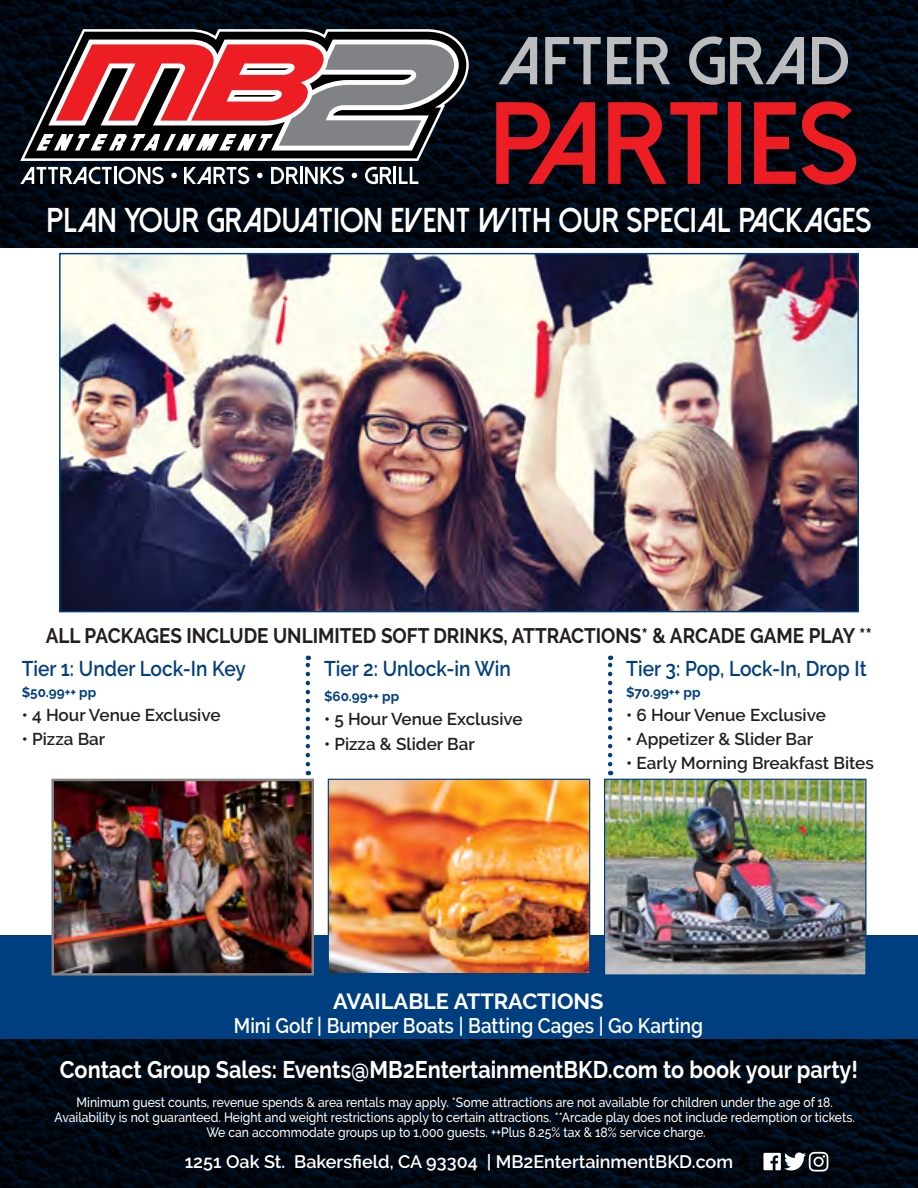
<style>
.page{position:relative;width:918px;height:1188px;background:#fff}
.page>*{position:absolute;margin:0;border:0;box-sizing:border-box;transform-origin:0 0}
.t1{font:800 116.85px "Dolce Vita";color:#ed1d24}
.t2{font:800 67.65px "Dolce Vita";color:#bbbdbf}
.t3{font:800 34.5px "Dolce Vita";color:#fff;scale:.9 1}
.t4{font:700 24px "Raleway";color:#fff;scale:.9 1}
.t5{font:700 21.9px "Raleway";color:#fff}
.t6{font:600 21.3px "Raleway";color:#003f7f;scale:.9 1}
.t7{font:700 21px "Raleway";color:#231f20;scale:.9 1}
.t8{font:600 21px "Raleway";color:#fff;scale:.9 1}
.t9{font:600 18px "Raleway";color:#fff}
.t10{font:600 17.1px "Raleway";color:#231f20}
.t11{font:500 13.5px/15px "Raleway";color:#fff;text-align:center;scale:.9 1}
.t12{font:700 13.5px "Raleway";color:#003f7f}
</style>
<div class="page">
<svg style="left:0;top:0;width:918px;height:248px;fill:#000912"></svg>
<svg style="left:0;top:1039px;width:918px;height:149px;fill:#000912"></svg>
<div style="left:0;top:936px;width:918px;height:103px;background:#003f7f"></div>
<svg style="left:763px;top:1152px;width:65px;height:20px"></svg>
<svg style="left:352px;top:173px;width:5px;height:5px"></svg>
<hr style="left:393px;top:167px;width:3px;height:17px;background:#fff">
<svg style="left:399px;top:167px;width:19px;height:17px"></svg>
<svg style="left:257px;top:173px;width:6px;height:5px"></svg>
<svg style="left:184px;top:167px;width:65px;height:17px"></svg>
<hr style="left:114px;top:167px;width:3px;height:17px;background:#fff">
<svg style="left:171px;top:173px;width:6px;height:5px"></svg>
<svg style="left:20px;top:167px;width:92px;height:17px"></svg>
<svg style="left:119px;top:167px;width:45px;height:17px"></svg>
<svg style="left:271px;top:167px;width:73px;height:17px"></svg>
<svg style="left:365px;top:167px;width:27px;height:17px"></svg>
<svg style="left:20px;top:29px;width:449px;height:132px"></svg>
<svg style="left:24px;top:32px;width:442px;height:126px;fill:#020000"></svg>
<svg style="left:48px;top:40px;width:411px;height:111px"></svg>
<svg style="left:36px;top:44px;width:419px;height:107px"></svg>
<svg style="left:608px;top:656px;width:4px;height:108px"></svg>
<svg style="left:306px;top:656px;width:4px;height:108px"></svg>
<img style="left:62px;top:256px;width:794px;height:353px">
<div style="left:59px;top:253px;width:800px;height:359px;border:2px solid #003f7f"></div>
<svg style="left:614px;top:457px;width:4px;height:4px"></svg>
<img style="left:54px;top:782px;width:257px;height:191px">
<div style="left:51px;top:779px;width:263px;height:197px;border:2px solid #808285"></div>
<img style="left:606px;top:781px;width:259px;height:193px">
<div style="left:604px;top:779px;width:263px;height:197px;border:1px solid #003f7f"></div>
<img style="left:330px;top:781px;width:258px;height:191px">
<div style="left:328px;top:779px;width:262px;height:197px;border:1px solid #003f7f"></div>
<h2 class="t2" style="left:498px;top:27px;width:353px">AFTER GRAD</h2>
<h1 class="t1" style="left:489px;top:84px;width:371px">PARTIES</h1>
<h3 class="t3" style="left:47px;top:202px;width:918px">PLAN YOUR GRADUATION EVENT WITH OUR SPECIAL PACKAGES</h3>
<h3 class="t7" style="left:46px;top:624px;width:920px">ALL PACKAGES INCLUDE UNLIMITED SOFT DRINKS, ATTRACTIONS* &amp; ARCADE GAME PLAY **</h3>
<h3 class="t6" style="left:22px;top:656px;width:251px">Tier 1: Under Lock-In Key</h3>
<p class="t12" style="left:22px;top:684px;width:76px">$50.99++ pp</p>
<p class="t10" style="left:22px;top:705px;width:200px">• 4 Hour Venue Exclusive</p>
<p class="t10" style="left:22px;top:729px;width:85px">• Pizza Bar</p>
<h3 class="t6" style="left:324px;top:656px;width:209px">Tier 2: Unlock-in Win</h3>
<p class="t12" style="left:324px;top:689px;width:77px">$60.99++ pp</p>
<p class="t10" style="left:324px;top:709px;width:200px">• 5 Hour Venue Exclusive</p>
<p class="t10" style="left:324px;top:734px;width:152px">• Pizza &amp; Slider Bar</p>
<h3 class="t6" style="left:626px;top:656px;width:269px">Tier 3: Pop, Lock-In, Drop It</h3>
<p class="t12" style="left:626px;top:684px;width:76px">$70.99++ pp</p>
<p class="t10" style="left:626px;top:705px;width:201px">• 6 Hour Venue Exclusive</p>
<p class="t10" style="left:626px;top:729px;width:188px">• Appetizer &amp; Slider Bar</p>
<p class="t10" style="left:626px;top:753px;width:249px">• Early Morning Breakfast Bites</p>
<h3 class="t5" style="left:333px;top:988px;width:272px">AVAILABLE ATTRACTIONS</h3>
<h3 class="t8" style="left:234px;top:1014px;width:523px">Mini Golf | Bumper Boats | Batting Cages | Go Karting</h3>
<h3 class="t4" style="left:60px;top:1056px;width:889px">Contact Group Sales: Events@MB2EntertainmentBKD.com to book your party!</h3>
<p class="t11" style="left:55px;top:1094px;width:891px">Minimum guest counts, revenue spends &amp; area rentals may apply. *Some attractions are not available for children under the age of 18.<br>Availability is not guaranteed. Height and weight restrictions apply to certain attractions. **Arcade play does not include redemption or tickets.<br>We can accommodate groups up to 1,000 guests. ++Plus 8.25% tax &amp; 18% service charge.</p>
<h3 class="t9" style="left:185px;top:1152px;width:550px">1251 Oak St. Bakersfield, CA 93304 | MB2EntertainmentBKD.com</h3>
</div>
